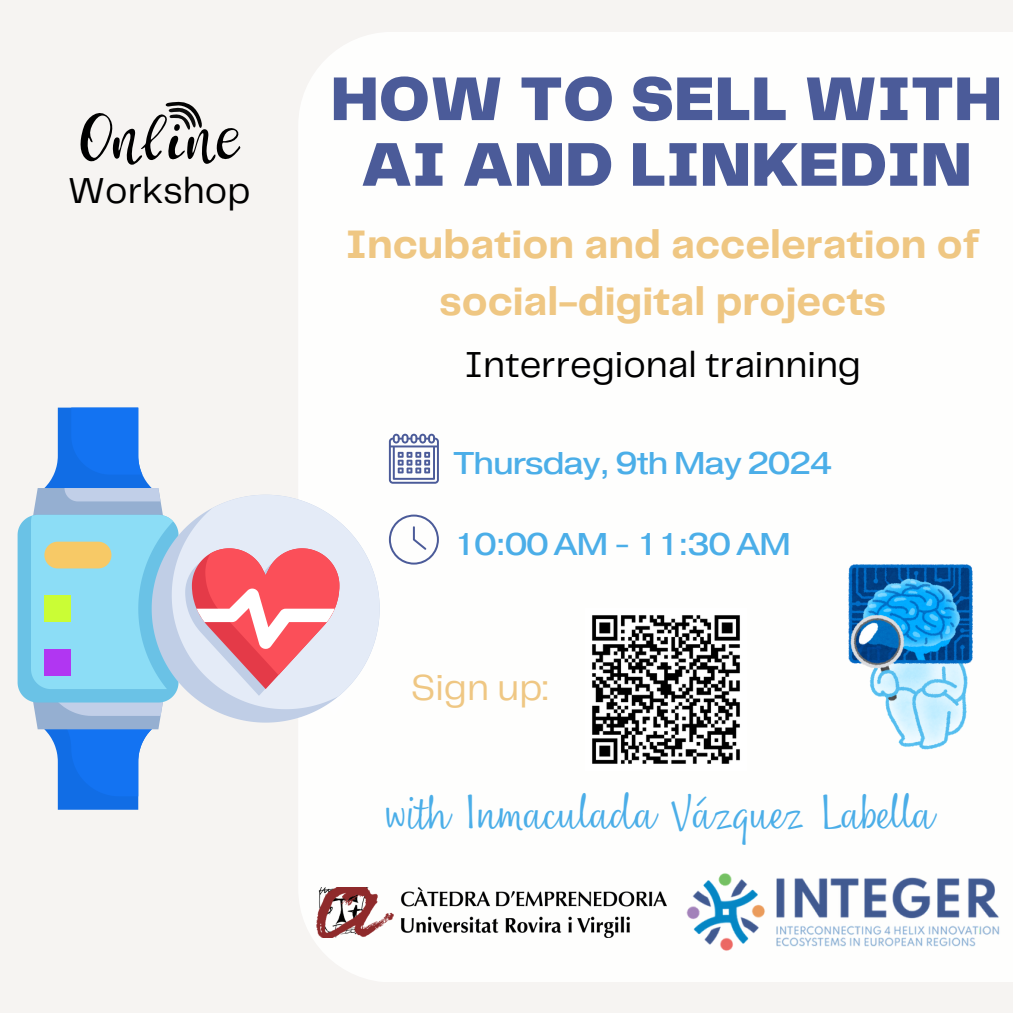
<style>
.page{position:relative;width:1013px;height:1013px;background:#fff}
.page>*{position:absolute;margin:0;border:0;box-sizing:border-box;transform-origin:0 0}
.t1{font:900 64px/65.6px "Telegraf";color:#4b5b99;text-align:center}
.t2{font:43.88px "Nefelibata Script";color:#4baee8}
.t3{font:700 41.25px/57.2px "Telegraf";color:#efc783;text-align:center}
.t4{font:37.5px "Telegraf";color:#000}
.t5{font:37.5px "Telegraf";color:#efc783}
.t6{font:31.25px "Pragmatica Ext";letter-spacing:-.03em;color:#4baee8}
</style>
<div class="page">
<div style="left:0;top:0;width:1012px;height:1012px;background:#f6f4f2"></div>
<div style="left:299px;top:32px;width:713px;height:949px;background:#fefefd"></div>
<img style="left:316px;top:887px;width:350px;height:50px">
<svg style="left:80px;top:101px;width:161px;height:64px"></svg>
<img style="left:685px;top:871px;width:315px;height:81px">
<svg style="left:389px;top:434px;width:49px;height:49px"></svg>
<svg style="left:389px;top:514px;width:49px;height:50px"></svg>
<img style="left:585px;top:608px;width:162px;height:162px">
<svg style="left:18px;top:407px;width:142px;height:402px"></svg>
<svg style="left:152px;top:495px;width:227px;height:227px"></svg>
<svg style="left:172px;top:495px;width:207px;height:214px;fill:#e4ebf7"></svg>
<svg style="left:185px;top:548px;width:163px;height:168px"></svg>
<img style="left:848px;top:564px;width:124px;height:185px">
<h5 class="t4" style="left:68px;top:174px;width:184px">Workshop</h5>
<p class="t1" style="left:330px;top:69px;width:673px">HOW TO SELL WITH<br>AI AND LINKEDIN</p>
<p class="t3" style="left:346px;top:217px;width:635px">Incubation and acceleration of social-digital projects</p>
<p class="t4" style="left:464px;top:349px;width:398px">Interregional trainning</p>
<h4 class="t6" style="left:453px;top:442px;width:380px">Thursday, 9th May 2024</h4>
<p class="t6" style="left:453px;top:523px;width:339px">10:00 AM - 11:30 AM</p>
<p class="t5" style="left:411px;top:671px;width:139px">Sign up:</p>
<p class="t2" style="left:386px;top:781px;width:550px">with Inmaculada Vázquez Labella</p>
</div>
